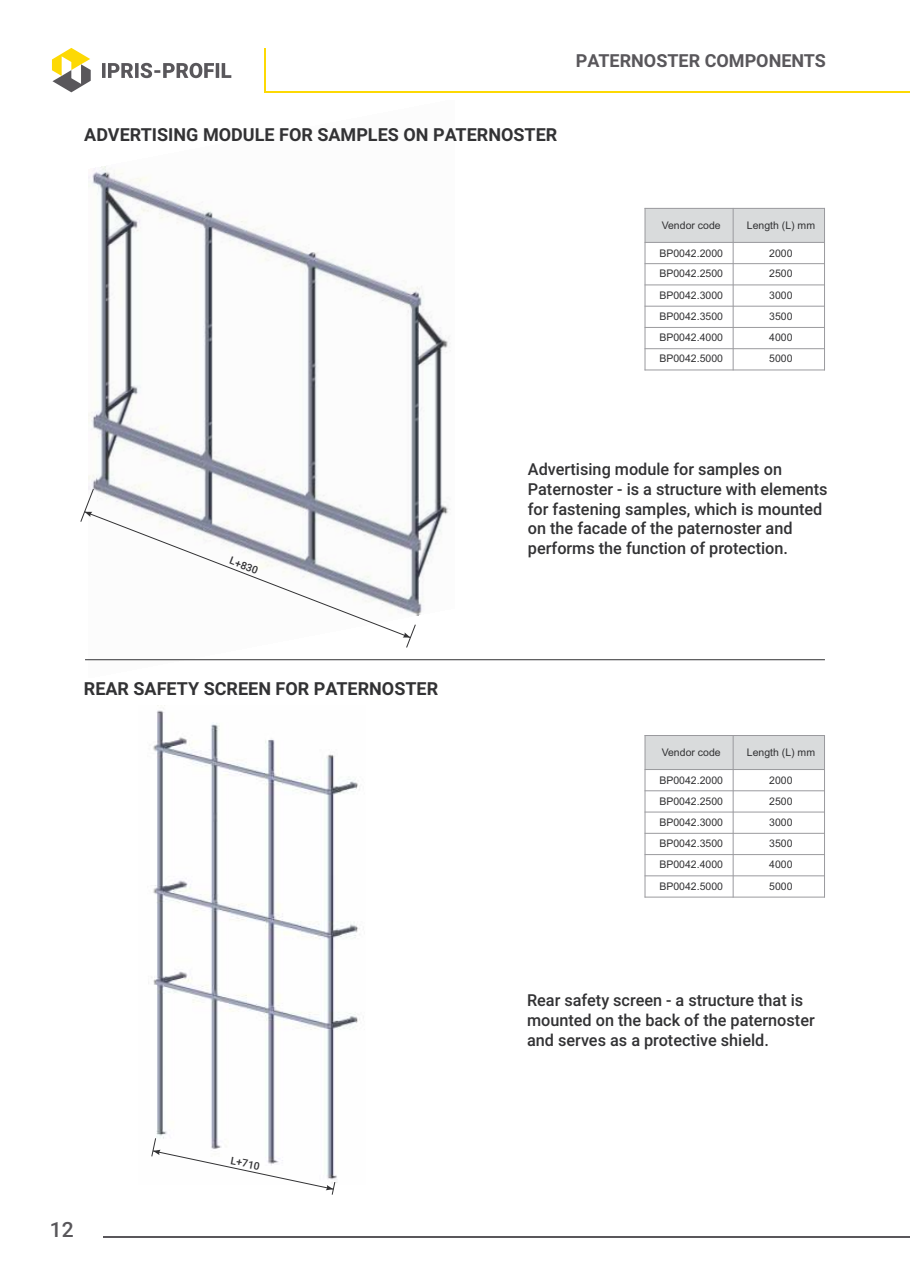
<style>
.page{position:relative;width:910px;height:1280px;background:#fff}
.page>*{position:absolute;margin:0;border:0;box-sizing:border-box;transform-origin:0 0}
.t1{font:500 21px "Roboto";color:#59575b}
.t2{font:700 18px "Roboto";color:#323234}
.t3{font:700 18px "Roboto";color:#59575b}
.t4{font:500 16.5px/19.8px "Roboto";color:#323234}
.t5{font:10.5px "Arial";color:#323234}
.t6{font:500 10.5px "Roboto";color:#323234}
</style>
<div class="page">
<img style="left:89px;top:166px;width:366px;height:495px">
<hr style="left:85px;top:659px;width:740px;height:1px;background:#323234">
<div style="left:645px;top:208px;width:88px;height:34px;background:#d9dbdc"></div>
<div style="left:733px;top:208px;width:91px;height:34px;background:#d9dbdc"></div>
<hr style="left:645px;top:208px;width:1px;height:162px;background:#9a9a9e">
<hr style="left:733px;top:208px;width:1px;height:162px;background:#9a9a9e">
<hr style="left:824px;top:208px;width:1px;height:162px;background:#9a9a9e">
<hr style="left:645px;top:370px;width:180px;height:1px;background:#9a9a9e">
<hr style="left:645px;top:348px;width:180px;height:1px;background:#9a9a9e">
<hr style="left:645px;top:327px;width:180px;height:1px;background:#9a9a9e">
<hr style="left:645px;top:306px;width:180px;height:1px;background:#9a9a9e">
<hr style="left:645px;top:284px;width:180px;height:1px;background:#9a9a9e">
<hr style="left:645px;top:263px;width:180px;height:1px;background:#9a9a9e">
<hr style="left:645px;top:242px;width:180px;height:1px;background:#9a9a9e">
<hr style="left:645px;top:208px;width:180px;height:1px;background:#9a9a9e">
<svg style="left:80px;top:489px;width:336px;height:159px"></svg>
<div style="left:645px;top:735px;width:88px;height:34px;background:#d9dbdc"></div>
<div style="left:733px;top:735px;width:91px;height:34px;background:#d9dbdc"></div>
<hr style="left:645px;top:735px;width:1px;height:162px;background:#9a9a9e">
<hr style="left:733px;top:735px;width:1px;height:162px;background:#9a9a9e">
<hr style="left:824px;top:735px;width:1px;height:162px;background:#9a9a9e">
<hr style="left:645px;top:897px;width:180px;height:1px;background:#9a9a9e">
<hr style="left:645px;top:875px;width:180px;height:1px;background:#9a9a9e">
<hr style="left:645px;top:854px;width:180px;height:1px;background:#9a9a9e">
<hr style="left:645px;top:833px;width:180px;height:1px;background:#9a9a9e">
<hr style="left:645px;top:812px;width:180px;height:1px;background:#9a9a9e">
<hr style="left:645px;top:790px;width:180px;height:1px;background:#9a9a9e">
<hr style="left:645px;top:769px;width:180px;height:1px;background:#9a9a9e">
<hr style="left:645px;top:735px;width:180px;height:1px;background:#9a9a9e">
<img style="left:151px;top:710px;width:209px;height:474px">
<svg style="left:151px;top:1138px;width:184px;height:57px"></svg>
<svg style="left:52px;top:48px;width:39px;height:44px"></svg>
<svg style="left:102px;top:63px;width:129px;height:15px"></svg>
<hr style="left:264px;top:91px;width:646px;height:1px;background:#fdd904">
<hr style="left:264px;top:48px;width:2px;height:44px;background:#fdd904">
<hr style="left:104px;top:1236px;width:806px;height:1px;background:#59575b">
<p class="t3" style="left:576px;top:53px;width:252px">PATERNOSTER COMPONENTS</p>
<p class="t2" style="left:84px;top:127px;width:475px">ADVERTISING MODULE FOR SAMPLES ON PATERNOSTER</p>
<p class="t5" style="left:662px;top:221px;width:60px">Vendor code</p>
<p class="t5" style="left:747px;top:221px;width:70px">Length (L) mm</p>
<p class="t5" style="left:659px;top:249px;width:65px">BP0042.2000</p>
<p class="t5" style="left:769px;top:249px;width:25px">2000</p>
<p class="t5" style="left:659px;top:270px;width:65px">BP0042.2500</p>
<p class="t5" style="left:769px;top:270px;width:25px">2500</p>
<p class="t5" style="left:659px;top:291px;width:65px">BP0042.3000</p>
<p class="t5" style="left:769px;top:291px;width:25px">3000</p>
<p class="t5" style="left:659px;top:312px;width:65px">BP0042.3500</p>
<p class="t5" style="left:769px;top:312px;width:25px">3500</p>
<p class="t5" style="left:659px;top:334px;width:65px">BP0042.4000</p>
<p class="t5" style="left:769px;top:334px;width:25px">4000</p>
<p class="t5" style="left:659px;top:355px;width:65px">BP0042.5000</p>
<p class="t5" style="left:769px;top:355px;width:25px">5000</p>
<p class="t6" style="left:232px;top:556px;width:31px;rotate:21deg">L+830</p>
<p class="t4" style="left:528px;top:461px;width:301px">Advertising module for samples on Paternoster - is a structure with elements for fastening samples, which is mounted on the facade of the paternoster and performs the function of protection.</p>
<p class="t2" style="left:84px;top:682px;width:356px">REAR SAFETY SCREEN FOR PATERNOSTER</p>
<p class="t1" style="left:50px;top:1222px;width:25px">12</p>
<p class="t6" style="left:232px;top:1156px;width:31px;rotate:11deg">L+710</p>
<p class="t5" style="left:662px;top:748px;width:60px">Vendor code</p>
<p class="t5" style="left:747px;top:748px;width:70px">Length (L) mm</p>
<p class="t5" style="left:659px;top:776px;width:65px">BP0042.2000</p>
<p class="t5" style="left:769px;top:776px;width:25px">2000</p>
<p class="t5" style="left:659px;top:797px;width:65px">BP0042.2500</p>
<p class="t5" style="left:769px;top:797px;width:25px">2500</p>
<p class="t5" style="left:659px;top:818px;width:65px">BP0042.3000</p>
<p class="t5" style="left:769px;top:818px;width:25px">3000</p>
<p class="t5" style="left:659px;top:839px;width:65px">BP0042.3500</p>
<p class="t5" style="left:769px;top:839px;width:25px">3500</p>
<p class="t5" style="left:659px;top:861px;width:65px">BP0042.4000</p>
<p class="t5" style="left:769px;top:861px;width:25px">4000</p>
<p class="t5" style="left:659px;top:882px;width:65px">BP0042.5000</p>
<p class="t5" style="left:769px;top:882px;width:25px">5000</p>
<p class="t4" style="left:527px;top:992px;width:289px">Rear safety screen - a structure that is mounted on the back of the paternoster and serves as a protective shield.</p>
</div>
